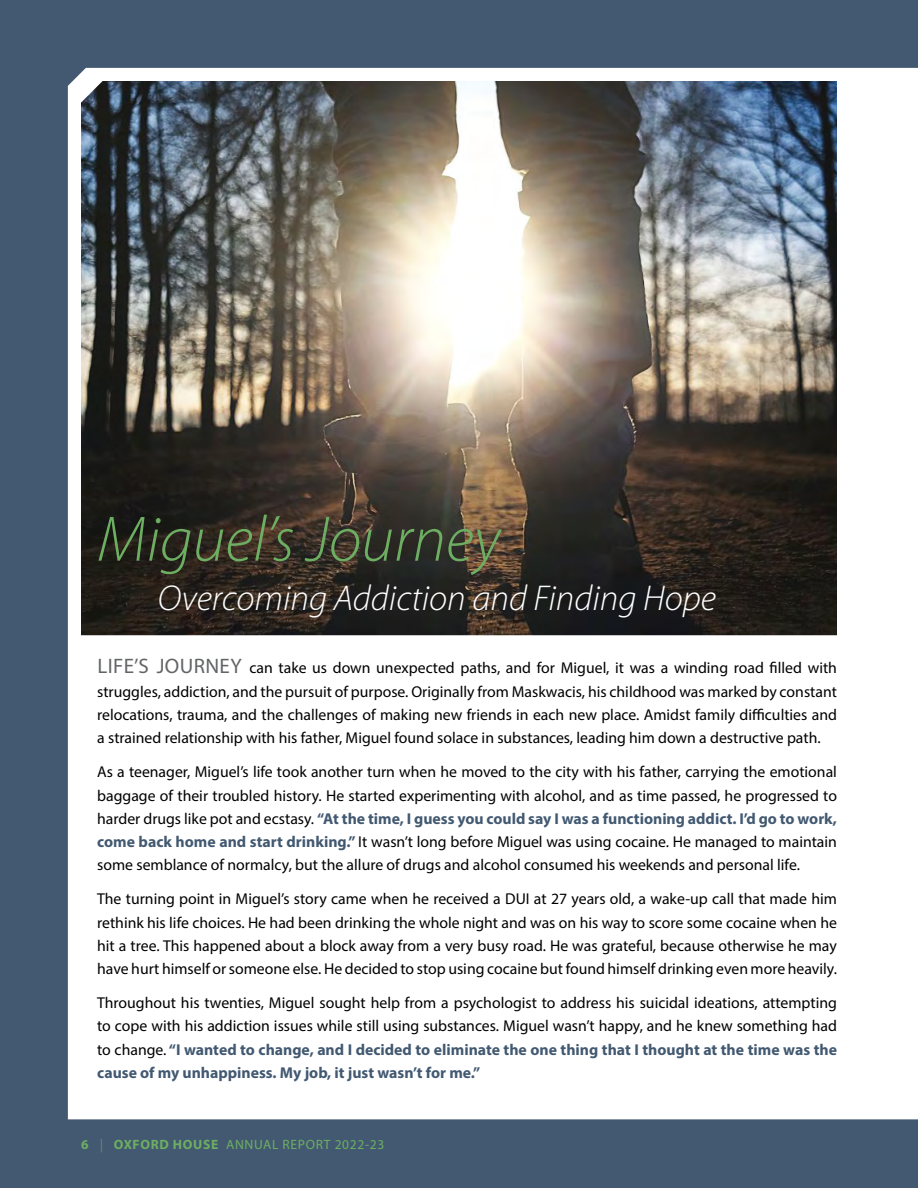
<style>
.page{position:relative;width:918px;height:1188px;background:#425971}
.page>*{position:absolute;margin:0;border:0;box-sizing:border-box;transform-origin:0 0}
.t1{font:italic 300 64.8px "Myriad Pro";color:#6dae62}
.t2{font:italic 300 36px "Myriad Pro";color:#fff}
.t3{font:15.75px/23.2px "Myriad Pro";color:#000;text-align:justify}
.t4{font:13.5px "Myriad Pro";letter-spacing:.05em;color:#6dae62}
.s1{font-size:21px;color:#636466}
.s2{font-weight:700;color:#425971}
.s3{font-weight:700}
.s4{font-weight:300}
</style>
<div class="page">
<div style="left:68px;top:68px;width:850px;height:1051px;background:#fff"></div>
<img style="left:81px;top:81px;width:756px;height:554px">
<h1 class="t1" style="left:97px;top:500px;width:404px">Miguel’s Journey</h1>
<h2 class="t2" style="left:158px;top:577px;width:560px">Overcoming Addiction and Finding Hope</h2>
<p class="t3" style="left:97px;top:656px;width:741px"><span class="s1">LIFE’S JOURNEY</span> can take us down unexpected paths, and for Miguel, it was a winding road filled with struggles, addiction, and the pursuit of purpose. Originally from Maskwacis, his childhood was marked by constant relocations, trauma, and the challenges of making new friends in each new place. Amidst family difficulties and a strained relationship with his father, Miguel found solace in substances, leading him down a destructive path.</p>
<p class="t3" style="left:97px;top:760px;width:741px">As a teenager, Miguel’s life took another turn when he moved to the city with his father, carrying the emotional baggage of their troubled history. He started experimenting with alcohol, and as time passed, he progressed to harder drugs like pot and ecstasy. <span class="s2">“At the time, I guess you could say I was a functioning addict. I’d go to work, come back home and start drinking.”</span> It wasn’t long before Miguel was using cocaine. He managed to maintain some semblance of normalcy, but the allure of drugs and alcohol consumed his weekends and personal life.</p>
<p class="t3" style="left:97px;top:887px;width:741px">The turning point in Miguel’s story came when he received a DUI at 27 years old, a wake-up call that made him rethink his life choices. He had been drinking the whole night and was on his way to score some cocaine when he hit a tree. This happened about a block away from a very busy road. He was grateful, because otherwise he may have hurt himself or someone else. He decided to stop using cocaine but found himself drinking even more heavily.</p>
<p class="t3" style="left:97px;top:991px;width:741px">Throughout his twenties, Miguel sought help from a psychologist to address his suicidal ideations, attempting to cope with his addiction issues while still using substances. Miguel wasn’t happy, and he knew something had to change. <span class="s2">“I wanted to change, and I decided to eliminate the one thing that I thought at the time was the cause of my unhappiness. My job, it just wasn’t for me.”</span></p>
<p class="t4" style="left:81px;top:1136px;width:305px"><span class="s3">6</span> <span class="s4">|</span> <span class="s3">OXFORD HOUSE</span> ANNUAL REPORT 2022-23</p>
</div>
